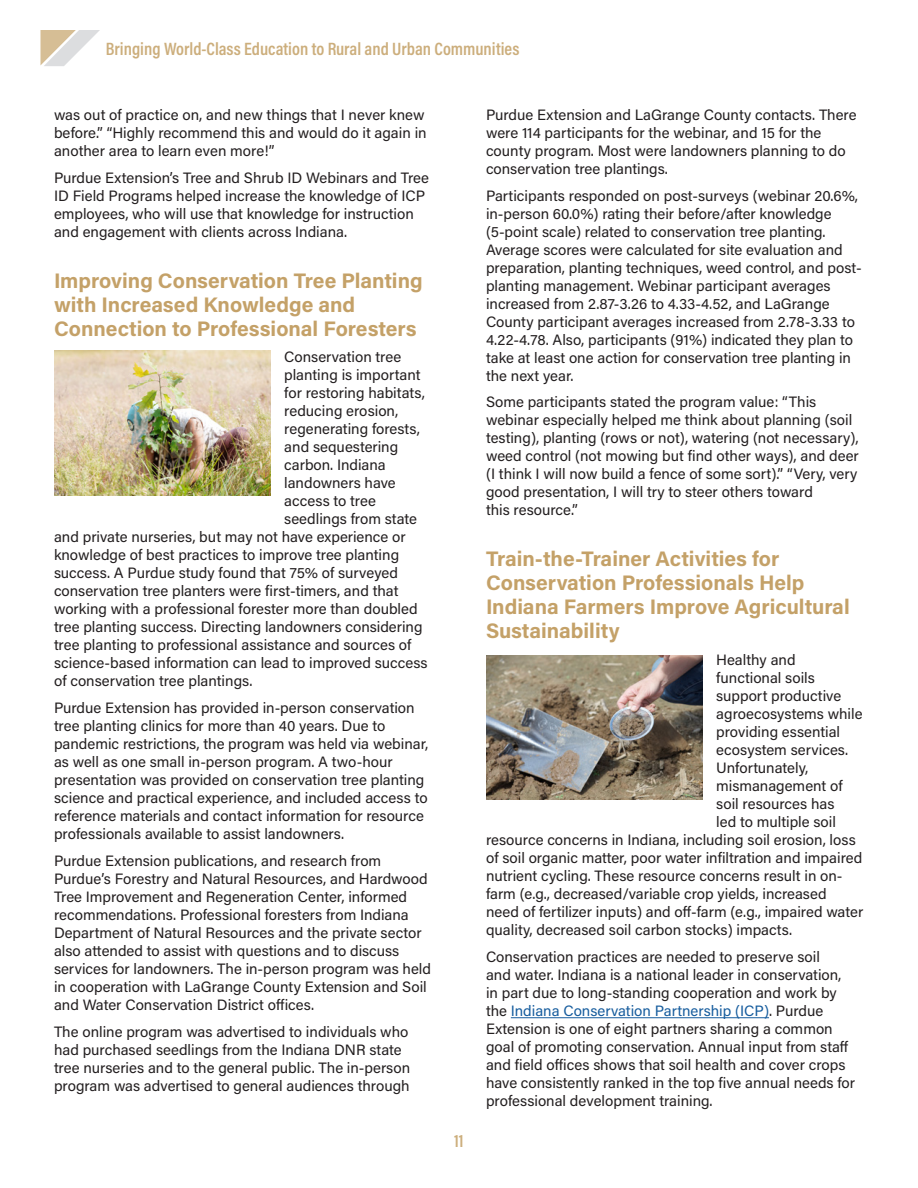
<style>
.page{position:relative;width:918px;height:1188px;background:#fff}
.page>*{position:absolute;margin:0;border:0;box-sizing:border-box;transform-origin:0 0}
.Body_H2{font:700 21px/24px "Acumin Pro";color:#c4a168}
.t1{font:600 18px "Acumin Pro Cond";color:#ccae7c}
.Body{font:15px/18px "Acumin Pro";color:#231f20}
.s1{color:#175d9e}
</style>
<div class="page">
<svg style="left:40px;top:30px;width:60px;height:36px"></svg>
<hr style="left:511px;top:1017px;width:258px;height:1px;background:#175d9e">
<img style="left:55px;top:351px;width:216px;height:144px">
<img style="left:487px;top:655px;width:216px;height:145px">
<p class="t1" style="left:106px;top:37px;width:415px">Bringing World-Class Education to Rural and Urban Communities</p>
<p class="Body" style="left:54px;top:105px;width:374px">was out of practice on, and new things that I never knew before.” “Highly recommend this and would do it again in another area to learn even more!”</p>
<p class="Body" style="left:54px;top:168px;width:377px">Purdue Extension’s Tree and Shrub ID Webinars and Tree ID Field Programs helped increase the knowledge of ICP employees, who will use that knowledge for instruction and engagement with clients across Indiana.</p>
<p class="Body_H2" style="left:54px;top:267px;width:370px">Improving Conservation Tree Planting with Increased Knowledge and<br>Connection to Professional Foresters</p>
<p class="Body" style="left:284px;top:348px;width:118px">Conservation tree</p>
<p class="Body" style="left:284px;top:366px;width:138px">planting is important</p>
<p class="Body" style="left:284px;top:384px;width:142px">for restoring habitats,</p>
<p class="Body" style="left:284px;top:402px;width:115px">reducing erosion,</p>
<p class="Body" style="left:284px;top:420px;width:137px">regenerating forests,</p>
<p class="Body" style="left:284px;top:438px;width:116px">and sequestering</p>
<p class="Body" style="left:284px;top:456px;width:103px">carbon. Indiana</p>
<p class="Body" style="left:284px;top:474px;width:113px">landowners have</p>
<p class="Body" style="left:284px;top:492px;width:93px">access to tree</p>
<p class="Body" style="left:284px;top:510px;width:134px">seedlings from state</p>
<p class="Body" style="left:54px;top:528px;width:353px">and private nurseries, but may not have experience or</p>
<p class="Body" style="left:54px;top:546px;width:347px">knowledge of best practices to improve tree planting</p>
<p class="Body" style="left:54px;top:564px;width:346px">success. A Purdue study found that 75% of surveyed</p>
<p class="Body" style="left:54px;top:582px;width:346px">conservation tree planters were first-timers, and that</p>
<p class="Body" style="left:54px;top:600px;width:365px">working with a professional forester more than doubled</p>
<p class="Body" style="left:54px;top:618px;width:370px">tree planting success. Directing landowners considering</p>
<p class="Body" style="left:54px;top:636px;width:359px">tree planting to professional assistance and sources of</p>
<p class="Body" style="left:54px;top:654px;width:375px">science-based information can lead to improved success</p>
<p class="Body" style="left:54px;top:672px;width:200px">of conservation tree plantings.</p>
<p class="Body" style="left:54px;top:698px;width:376px">Purdue Extension has provided in-person conservation tree planting clinics for more than 40 years. Due to pandemic restrictions, the program was held via webinar, as well as one small in-person program. A two-hour presentation was provided on conservation tree planting science and practical experience, and included access to reference materials and contact information for resource professionals available to assist landowners.</p>
<p class="Body" style="left:54px;top:851px;width:379px">Purdue Extension publications, and research from Purdue’s Forestry and Natural Resources, and Hardwood Tree Improvement and Regeneration Center, informed recommendations. Professional foresters from Indiana Department of Natural Resources and the private sector also attended to assist with questions and to discuss services for landowners. The in-person program was held in cooperation with LaGrange County Extension and Soil and Water Conservation District offices.</p>
<p class="Body" style="left:54px;top:1022px;width:358px">The online program was advertised to individuals who had purchased seedlings from the Indiana DNR state tree nurseries and to the general public. The in-person program was advertised to general audiences through</p>
<p class="t1" style="left:454px;top:1129px;width:11px">11</p>
<p class="Body" style="left:486px;top:105px;width:372px">Purdue Extension and LaGrange County contacts. There were 114 participants for the webinar, and 15 for the county program. Most were landowners planning to do conservation tree plantings.</p>
<p class="Body" style="left:486px;top:186px;width:377px">Participants responded on post-surveys (webinar 20.6%, in-person 60.0%) rating their before/after knowledge (5-point scale) related to conservation tree planting.<br>Average scores were calculated for site evaluation and preparation, planting techniques, weed control, and post&shy;planting management. Webinar participant averages increased from 2.87-3.26 to 4.33-4.52, and LaGrange County participant averages increased from 2.78-3.33 to 4.22-4.78. Also, participants (91%) indicated they plan to take at least one action for conservation tree planting in the next year.</p>
<p class="Body" style="left:486px;top:393px;width:374px">Some participants stated the program value: “This webinar especially helped me think about planning (soil testing), planting (rows or not), watering (not necessary), weed control (not mowing but find other ways), and deer (I think I will now build a fence of some sort).” “Very, very good presentation, I will try to steer others toward<br>this resource.”</p>
<p class="Body_H2" style="left:486px;top:546px;width:365px">Train-the-Trainer Activities for<br>Conservation Professionals Help<br>Indiana Farmers Improve Agricultural<br>Sustainability</p>
<p class="Body" style="left:716px;top:650px;width:81px">Healthy and</p>
<p class="Body" style="left:716px;top:668px;width:100px">functional soils</p>
<p class="Body" style="left:716px;top:686px;width:127px">support productive</p>
<p class="Body" style="left:716px;top:704px;width:148px">agroecosystems while</p>
<p class="Body" style="left:716px;top:722px;width:125px">providing essential</p>
<p class="Body" style="left:716px;top:740px;width:134px">ecosystem services.</p>
<p class="Body" style="left:716px;top:758px;width:94px">Unfortunately,</p>
<p class="Body" style="left:716px;top:776px;width:128px">mismanagement of</p>
<p class="Body" style="left:716px;top:794px;width:120px">soil resources has</p>
<p class="Body" style="left:716px;top:812px;width:121px">led to multiple soil</p>
<p class="Body" style="left:486px;top:830px;width:371px">resource concerns in Indiana, including soil erosion, loss</p>
<p class="Body" style="left:486px;top:848px;width:378px">of soil organic matter, poor water infiltration and impaired</p>
<p class="Body" style="left:486px;top:866px;width:358px">nutrient cycling. These resource concerns result in on-</p>
<p class="Body" style="left:486px;top:884px;width:342px">farm (e.g., decreased/variable crop yields, increased</p>
<p class="Body" style="left:486px;top:902px;width:379px">need of fertilizer inputs) and off-farm (e.g., impaired water</p>
<p class="Body" style="left:486px;top:920px;width:308px">quality, decreased soil carbon stocks) impacts.</p>
<p class="Body" style="left:486px;top:947px;width:371px">Conservation practices are needed to preserve soil<br>and water. Indiana is a national leader in conservation, in part due to long-standing cooperation and work by the <span class="s1">Indiana Conservation Partnership (ICP)</span>. Purdue Extension is one of eight partners sharing a common goal of promoting conservation. Annual input from staff and field offices shows that soil health and cover crops have consistently ranked in the top five annual needs for professional development training.</p>
</div>
